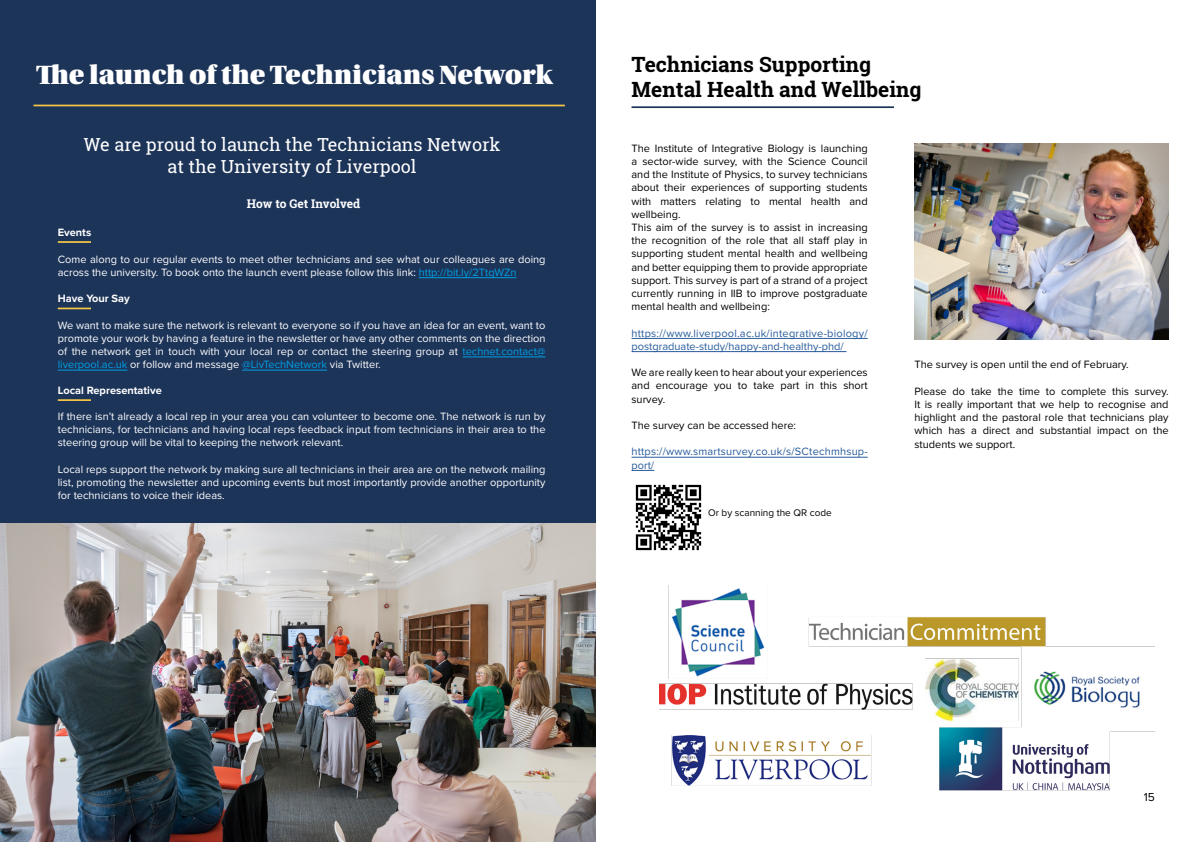
<style>
.page{position:relative;width:1191px;height:842px;background:#fff}
.page>*{position:absolute;margin:0;border:0;box-sizing:border-box;transform-origin:0 0}
.t1{font:28px "Utopia Std Black Headline";color:#fff}
.t2{font:700 21px/25.2px "Roboto Slab";color:#000}
.t3{font:18px/21.6px "Roboto Slab";color:#fff;text-align:center}
.t4{font:700 12px "Roboto Slab";color:#fff}
.t5{font:12px "Proxima Nova";color:#000}
.t6{font:11px/13.2px "Proxima Nova";color:#fff;text-align:justify}
.t7{font:11px/13.2px "Proxima Nova";color:#000;text-align:justify}
.t8{font:11px/13.2px "Proxima Nova";letter-spacing:.02em;color:#275b9b}
.t9{font:700 11px "Proxima Nova";color:#fff}
.t10{font:10px "Proxima Nova";color:#000}
.s1{color:#009fe3}
</style>
<div class="page">
<div style="left:0;top:0;width:595px;height:842px;background:#1d3459"></div>
<hr style="left:33px;top:105px;width:532px;height:1px;background:#f6c646">
<img style="left:0;top:523px;width:595px;height:319px">
<hr style="left:419px;top:277px;width:97px;height:1px;background:#009fe3">
<hr style="left:462px;top:357px;width:83px;height:1px;background:#009fe3">
<hr style="left:58px;top:370px;width:69px;height:1px;background:#009fe3">
<hr style="left:242px;top:370px;width:85px;height:1px;background:#009fe3">
<img style="left:914px;top:143px;width:254px;height:196px">
<img style="left:659px;top:585px;width:496px;height:206px">
<hr style="left:631px;top:106px;width:263px;height:2px;background:#1d3459">
<hr style="left:631px;top:338px;width:236px;height:1px;background:#275b9b">
<hr style="left:631px;top:351px;width:215px;height:1px;background:#275b9b">
<hr style="left:631px;top:457px;width:236px;height:1px;background:#275b9b">
<svg style="left:631px;top:470px;width:23px;height:1px"></svg>
<img style="left:635px;top:484px;width:67px;height:67px">
<hr style="left:58px;top:241px;width:33px;height:2px;background:#f6c646">
<hr style="left:58px;top:399px;width:33px;height:2px;background:#f6c646">
<hr style="left:58px;top:308px;width:33px;height:1px;background:#f6c646">
<h1 class="t1" style="left:36px;top:60px;width:518px">The launch of the Technicians Network</h1>
<h3 class="t3" style="left:84px;top:134px;width:418px">We are proud to launch the Technicians Network at the University of Liverpool</h3>
<p class="t4" style="left:247px;top:196px;width:115px">How to Get Involved</p>
<p class="t9" style="left:58px;top:224px;width:35px">Events</p>
<p class="t6" style="left:58px;top:252px;width:489px">Come along to our regular events to meet other technicians and see what our colleagues are doing across the university. To book onto the launch event please follow this link: <span class="s1">http://bit.ly/2TtqWZn</span></p>
<p class="t9" style="left:58px;top:290px;width:73px">Have Your Say</p>
<p class="t6" style="left:58px;top:318px;width:489px">We want to make sure the network is relevant to everyone so if you have an idea for an event, want to promote your work by having a feature in the newsletter or have any other comments on the direction of the network get in touch with your local rep or contact the steering group at <span class="s1">technet.contact@ liverpool.ac.uk</span> or follow and message <span class="s1">@LivTechNetwork</span> via Twitter.</p>
<p class="t9" style="left:58px;top:382px;width:105px">Local Representative</p>
<p class="t6" style="left:58px;top:409px;width:489px">If there isn’t already a local rep in your area you can volunteer to become one. The network is run by technicians, for technicians and having local reps feedback input from technicians in their area to the steering group will be vital to keeping the network relevant.</p>
<p class="t6" style="left:58px;top:462px;width:489px">Local reps support the network by making sure all technicians in their area are on the network mailing list, promoting the newsletter and upcoming events but most importantly provide another opportunity for technicians to voice their ideas.</p>
<h2 class="t2" style="left:631px;top:51px;width:291px">Technicians Supporting<br>Mental Health and Wellbeing</h2>
<p class="t7" style="left:631px;top:141px;width:238px;text-align:left">The Institute of Integrative Biology is launching a sector-wide survey, with the Science Council and the Institute of Physics, to survey technicians about their experiences of supporting students with matters relating to mental health and wellbeing.<br>This aim of the survey is to assist in increasing the recognition of the role that all staff play in supporting student mental health and wellbeing and better equipping them to provide appropriate support. This survey is part of a strand of a project currently running in IIB to improve postgraduate mental health and wellbeing:</p>
<p class="t8" style="left:631px;top:326px;width:238px">https://www.liverpool.ac.uk/integrative-biology/ postgraduate-study/happy-and-healthy-phd/</p>
<p class="t7" style="left:631px;top:365px;width:238px">We are really keen to hear about your experiences and encourage you to take part in this short survey.</p>
<p class="t7" style="left:631px;top:418px;width:166px">The survey can be accessed here:</p>
<p class="t8" style="left:631px;top:445px;width:238px">https://www.smartsurvey.co.uk/s/SCtechmhsup&shy;port/</p>
<p class="t10" style="left:708px;top:505px;width:125px">Or by scanning the QR code</p>
<p class="t7" style="left:914px;top:358px;width:216px">The survey is open until the end of February.</p>
<p class="t7" style="left:914px;top:384px;width:256px">Please do take the time to complete this survey.<br>It is really important that we help to recognise and highlight and the pastoral role that technicians play which has a direct and substantial impact on the students we support.</p>
<p class="t5" style="left:1143px;top:788px;width:13px">15</p>
</div>
